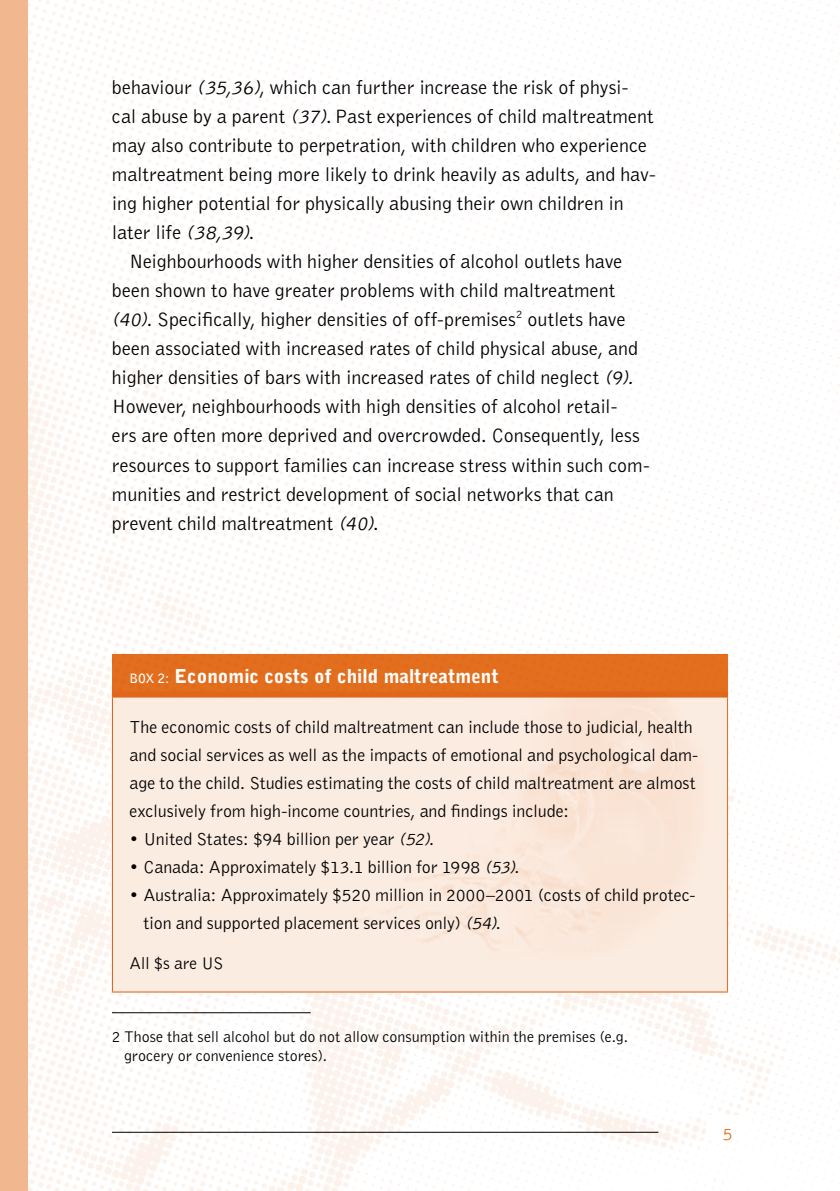
<style>
.page{position:relative;width:840px;height:1191px;background:#fff}
.page>*{position:absolute;margin:0;border:0;box-sizing:border-box;transform-origin:0 0}
.t1{font:300 20px "Bell Gothic Std";letter-spacing:-.005em;color:#000}
.t2{font:900 19px "Bell Gothic";color:#fff}
.t3{font:300 18px/28px "Bell Gothic Std";letter-spacing:-.01em;color:#000}
.t4{font:300 17.4px "Bell Gothic Std";letter-spacing:-.015em;color:#000}
.t5{font:300 16px/19.2px "Bell Gothic Std";color:#000}
.s1{font-style:italic}
.s2{font-weight:700;font-size:12.8px}
</style>
<div class="page">
<img style="left:28px;top:0;width:811px;height:1191px">
<div style="left:0;top:0;width:28px;height:1191px;background:#f1b78e"></div>
<hr style="left:112px;top:1132px;width:546px;height:1px;background:#000">
<div style="left:705px;top:1115px;width:44px;height:24px;background:#fff"></div>
<img style="left:113px;top:697px;width:613px;height:294px">
<hr style="left:112px;top:1012px;width:198px;height:1px;background:#000">
<div style="left:112px;top:654px;width:615px;height:43px;background:#e36f1e"></div>
<hr style="left:112px;top:697px;width:1px;height:294px;background:#e36f1e">
<hr style="left:726px;top:697px;width:1px;height:294px;background:#e36f1e">
<hr style="left:112px;top:991px;width:615px;height:1px;background:#e36f1e">
<p class="t1" style="left:112px;top:77px;width:517px">behaviour <span class="s1">(35,36)</span>, which can further increase the risk of physi-</p>
<p class="t1" style="left:112px;top:106px;width:543px">cal abuse by a parent <span class="s1">(37)</span>.Past experiences of child maltreatment</p>
<p class="t1" style="left:112px;top:135px;width:536px">may also contribute to perpetration, with children who experience</p>
<p class="t1" style="left:112px;top:164px;width:545px">maltreatment being more likely to drink heavily as adults, and hav-</p>
<p class="t1" style="left:112px;top:193px;width:513px">ing higher potential for physically abusing their own children in</p>
<p class="t1" style="left:112px;top:222px;width:144px">later life <span class="s1">(38,39)</span>.</p>
<p class="t1" style="left:129px;top:251px;width:494px">Neighbourhoods with higher densities of alcohol outlets have</p>
<p class="t1" style="left:112px;top:280px;width:505px">been shown to have greater problems with child maltreatment</p>
<p class="t1" style="left:112px;top:309px;width:515px"><span class="s1">(40)</span>. Specifically, higher densities of off-premises outlets have</p>
<p class="t1" style="left:112px;top:338px;width:527px">been associated with increased rates of child physical abuse, and</p>
<p class="t1" style="left:112px;top:367px;width:526px">higher densities of bars with increased rates of child neglect <span class="s1">(9).</span></p>
<p class="t1" style="left:112px;top:396px;width:506px">However, neighbourhoods with high densities of alcohol retail-</p>
<p class="t1" style="left:112px;top:425px;width:529px">ers are often more deprived and overcrowded. Consequently, less</p>
<p class="t1" style="left:112px;top:454px;width:539px">resources to support families can increase stress within such com-</p>
<p class="t1" style="left:112px;top:483px;width:503px">munities and restrict development of social networks that can</p>
<p class="t1" style="left:112px;top:512px;width:268px">prevent child maltreatment <span class="s1">(40)</span>.</p>
<p class="t2" style="left:129px;top:665px;width:370px"><span class="s2">BOX 2:</span> Economic costs of child maltreatment</p>
<p class="t3" style="left:129px;top:713px;width:570px">The economic costs of child maltreatment can include those to judicial, health and social services as well as the impacts of emotional and psychological dam&shy;age to the child. Studies estimating the costs of child maltreatment are almost exclusively from high-income countries, and findings include:</p>
<p class="t3" style="left:129px;top:825px;width:306px">• United States: $94 billion per year <span class="s1">(52)</span>.</p>
<p class="t3" style="left:129px;top:853px;width:391px">• Canada: Approximately $13.1 billion for 1998 <span class="s1">(53)</span>.</p>
<p class="t3" style="left:143px;top:881px;width:553px;text-indent:-14px">• Australia: Approximately $520 million in 2000–2001 (costs of child protec&shy;tion and supported placement services only) <span class="s1">(54)</span>.</p>
<p class="t4" style="left:129px;top:954px;width:96px">All $s are US</p>
<p class="t5" style="left:124px;top:1027px;width:505px">Those that sell alcohol but do not allow consumption within the premises (e.g. grocery or convenience stores).</p>
</div>
